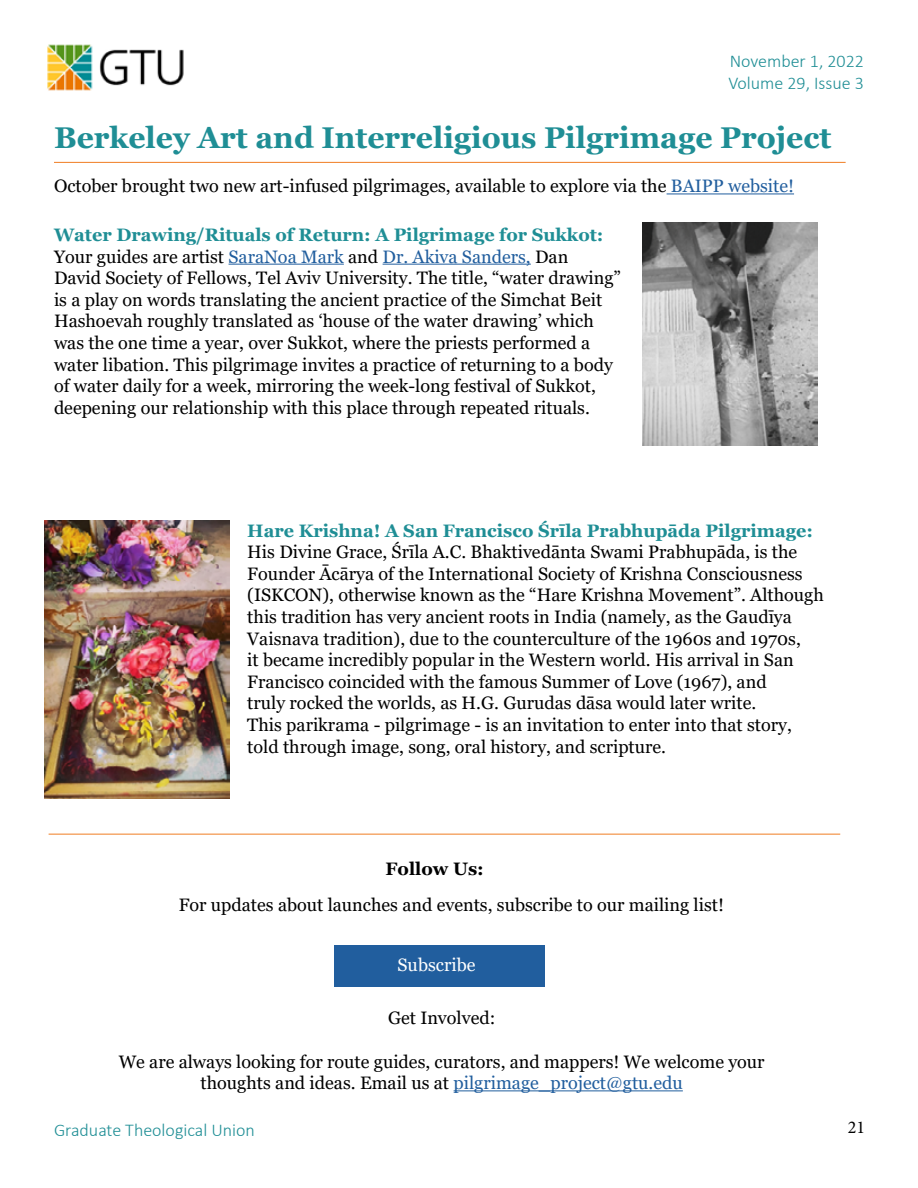
<style>
.page{position:relative;width:918px;height:1188px;background:#fff}
.page>*{position:absolute;margin:0;border:0;box-sizing:border-box;transform-origin:0 0}
.t1{font:700 30px "Georgia";color:#1f8e95}
.t2{font:18px/21.6px "Georgia";color:#000}
.t3{font:300 18px/21.6px "Calibri";color:#1f8e95}
.t4{font:700 18px "Georgia";color:#1f8e95}
.t5{font:700 18px "Georgia";color:#000}
.t6{font:18px "Georgia";color:#fff}
.t7{font:18px "Minion Pro";color:#000}
.s1{color:#215e9e}
.s2{font-weight:700;color:#1f8e95}
</style>
<div class="page">
<hr style="left:54px;top:162px;width:792px;height:1px;background:#f07d22">
<hr style="left:667px;top:194px;width:127px;height:1px;background:#215e9e">
<hr style="left:229px;top:264px;width:115px;height:1px;background:#215e9e">
<hr style="left:383px;top:264px;width:148px;height:1px;background:#215e9e">
<img style="left:643px;top:223px;width:174px;height:223px">
<img style="left:44px;top:521px;width:185px;height:277px">
<hr style="left:49px;top:834px;width:791px;height:1px;background:#f07d22">
<hr style="left:454px;top:1090px;width:229px;height:1px;background:#215e9e">
<div style="left:334px;top:945px;width:211px;height:41px;background:#215e9e"></div>
<img style="left:47px;top:44px;width:137px;height:47px">
<p class="t3" style="left:728px;top:51px;width:137px">November 1, 2022<br>Volume 29, Issue 3</p>
<h1 class="t1" style="left:54px;top:118px;width:779px">Berkeley Art and Interreligious Pilgrimage Project</h1>
<p class="t2" style="left:54px;top:176px;width:742px">October brought two new art-infused pilgrimages, available to explore via the <span class="s1">BAIPP website!</span></p>
<p class="t2" style="left:54px;top:224px;width:568px"><span class="s2">Water Drawing/Rituals of Return: A Pilgrimage for Sukkot:<br></span>Your guides are artist <span class="s1">SaraNoa Mark</span> and <span class="s1">Dr. Akiva Sanders,</span> Dan<br>David Society of Fellows, Tel Aviv University. The title, “water drawing” is a play on words translating the ancient practice of the Simchat Beit Hashoevah roughly translated as ‘house of the water drawing’ which was the one time a year, over Sukkot, where the priests performed a water libation. This pilgrimage invites a practice of returning to a body of water daily for a week, mirroring the week-long festival of Sukkot, deepening our relationship with this place through repeated rituals.</p>
<p class="t4" style="left:247px;top:519px;width:567px">Hare Krishna! A San Francisco Śrīla Prabhupāda Pilgrimage:</p>
<p class="t2" style="left:247px;top:542px;width:578px">His Divine Grace, Śrīla A.C. Bhaktivedānta Swami Prabhupāda, is the Founder Ācārya of the International Society of Krishna Consciousness (ISKCON), otherwise known as the “Hare Krishna Movement”. Although this tradition has very ancient roots in India (namely, as the Gaudīya Vaisnava tradition), due to the counterculture of the 1960s and 1970s,<br>it became incredibly popular in the Western world. His arrival in San Francisco coincided with the famous Summer of Love (1967), and<br>truly rocked the worlds, as H.G. Gurudas dāsa would later write.<br>This parikrama - pilgrimage - is an invitation to enter into that story, told through image, song, oral history, and scripture.</p>
<p class="t5" style="left:386px;top:858px;width:100px">Follow Us:</p>
<p class="t2" style="left:179px;top:894px;width:547px">For updates about launches and events, subscribe to our mailing list!</p>
<p class="t6" style="left:398px;top:954px;width:79px">Subscribe</p>
<p class="t2" style="left:388px;top:1008px;width:109px">Get Involved:</p>
<p class="t2" style="left:119px;top:1051px;width:647px;text-align:center">We are always looking for route guides, curators, and mappers! We welcome your thoughts and ideas. Email us at <span class="s1">pilgrimage_project@gtu.edu</span></p>
<p class="t3" style="left:54px;top:1119px;width:202px">Graduate Theological Union</p>
<p class="t7" style="left:848px;top:1115px;width:19px">21</p>
</div>
